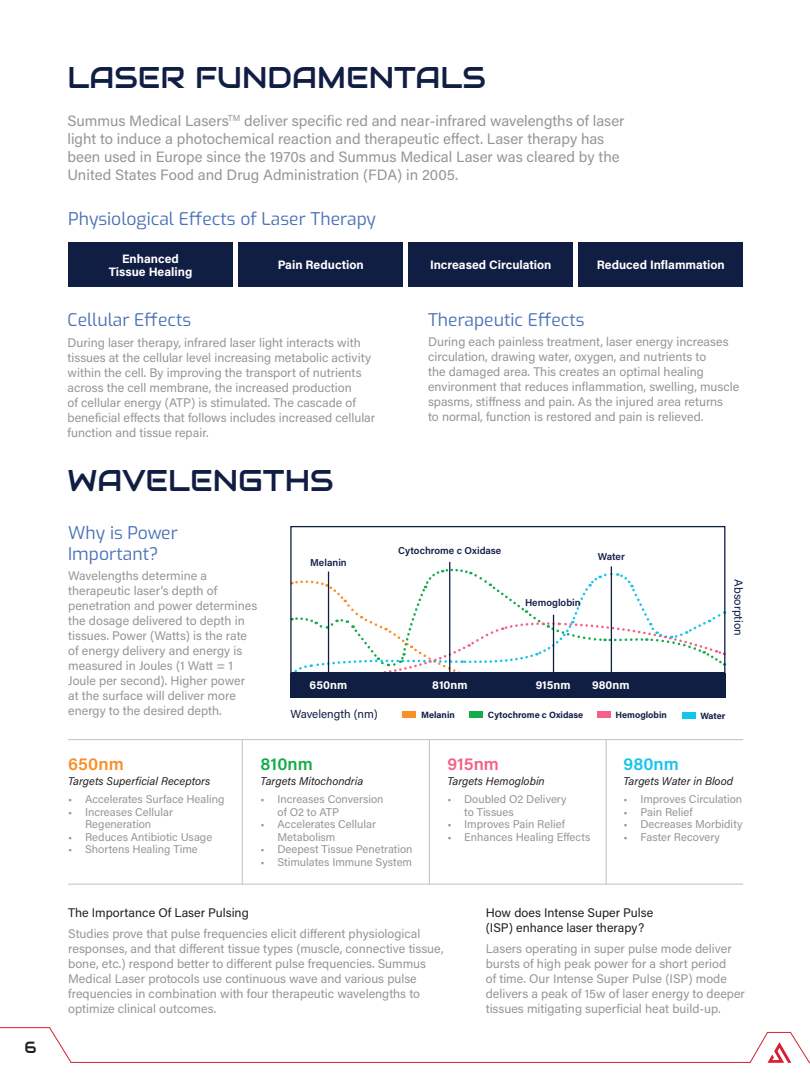
<style>
.page{position:relative;width:810px;height:1080px;background:#fff}
.page>*{position:absolute;margin:0;border:0;box-sizing:border-box;transform-origin:0 0}
.t1{font:30px "Audiowide";color:#111e44}
.t2{font:100 17.5px/21px "Exo";color:#4d73b8}
.t3{font:17.5px "Acumin Variable Concept";letter-spacing:.045em;color:#f98f28}
.t4{font:17.5px "Acumin Variable Concept";letter-spacing:.04em;color:#13ad49}
.t5{font:17.5px "Acumin Variable Concept";letter-spacing:.04em;color:#f56088}
.t6{font:17.5px "Acumin Variable Concept";letter-spacing:.045em;color:#13c4ed}
.t7{font:16.25px "Audiowide";color:#241f1f}
.t8{font:15px/18px "Acumin Pro";color:#969698}
.t9{font:12.5px/15px "Acumin Pro";color:#969698}
.t10{font:12.5px/15px "Acumin Pro";color:#241f1f}
.t11{font:700 12.25px/13.4px "Acumin Pro";color:#fff;text-align:center}
.t12{font:11.62px "Acumin Pro";color:#111e44}
.t13{font:700 11.62px "Acumin Pro";color:#fff}
.t14{font:11.25px/12.5px "Acumin Variable Concept";letter-spacing:.02em;color:#969698}
.t15{font:11.25px "Acumin Variable Concept";letter-spacing:.015em;color:#241f1f}
.t16{font:600 10px "Acumin Pro";color:#111e44}
.t17{font:700 9.12px "Acumin Pro";color:#111e44}
</style>
<div class="page">
<svg style="left:0;top:1027px;width:810px;height:37px"></svg>
<svg style="left:292px;top:568px;width:434px;height:109px"></svg>
<div style="left:290px;top:526px;width:435px;height:147px;border:1px solid #111e44"></div>
<hr style="left:611px;top:566px;width:1px;height:110px;background:#111e44">
<hr style="left:553px;top:615px;width:1px;height:61px;background:#111e44">
<hr style="left:449px;top:562px;width:1px;height:114px;background:#111e44">
<hr style="left:328px;top:572px;width:1px;height:105px;background:#111e44">
<div style="left:290px;top:673px;width:435px;height:25px;background:#111e44"></div>
<div style="left:402px;top:711px;width:14px;height:7px;background:#f98f28"></div>
<div style="left:469px;top:712px;width:14px;height:6px;background:#13ad49"></div>
<div style="left:597px;top:712px;width:14px;height:6px;background:#f56088"></div>
<div style="left:682px;top:712px;width:14px;height:7px;background:#13c4ed"></div>
<div style="left:68px;top:243px;width:165px;height:44px;background:#111e44"></div>
<div style="left:408px;top:243px;width:165px;height:44px;background:#111e44"></div>
<div style="left:578px;top:243px;width:165px;height:44px;background:#111e44"></div>
<div style="left:238px;top:243px;width:165px;height:44px;background:#111e44"></div>
<hr style="left:68px;top:884px;width:675px;height:1px;background:#c0bfc1">
<hr style="left:68px;top:739px;width:675px;height:1px;background:#c0bfc1">
<hr style="left:242px;top:740px;width:1px;height:144px;background:#c0bfc1">
<hr style="left:429px;top:740px;width:1px;height:144px;background:#c0bfc1">
<hr style="left:606px;top:740px;width:1px;height:144px;background:#c0bfc1">
<h3 class="t7" style="left:25px;top:1037px;width:14px">6</h3>
<h1 class="t1" style="left:68px;top:59px;width:420px">LASER FUNDAMENTALS</h1>
<p class="t8" style="left:67px;top:111px;width:559px">Summus Medical Lasers<sup>TM</sup> deliver specific red and near-infrared wavelengths of laser light to induce a photochemical reaction and therapeutic effect. Laser therapy has been used in Europe since the 1970s and Summus Medical Laser was cleared by the United States Food and Drug Administration (FDA) in 2005.</p>
<h2 class="t2" style="left:68px;top:207px;width:309px">Physiological Effects of Laser Therapy</h2>
<p class="t11" style="left:109px;top:251px;width:85px">Enhanced<br>Tissue Healing</p>
<p class="t11" style="left:278px;top:258px;width:87px">Pain Reduction</p>
<p class="t11" style="left:430px;top:258px;width:123px">Increased Circulation</p>
<p class="t11" style="left:597px;top:258px;width:130px">Reduced Inflammation</p>
<h2 class="t2" style="left:68px;top:308px;width:125px">Cellular Effects</h2>
<p class="t9" style="left:68px;top:334px;width:309px">During laser therapy, infrared laser light interacts with tissues at the cellular level increasing metabolic activity within the cell. By improving the transport of nutrients across the cell membrane, the increased production<br>of cellular energy (ATP) is stimulated. The cascade of beneficial effects that follows includes increased cellular function and tissue repair.</p>
<h1 class="t1" style="left:68px;top:462px;width:268px">WAVELENGTHS</h1>
<h2 class="t2" style="left:428px;top:308px;width:158px">Therapeutic Effects</h2>
<p class="t9" style="left:428px;top:334px;width:313px">During each painless treatment, laser energy increases circulation, drawing water, oxygen, and nutrients to<br>the damaged area. This creates an optimal healing environment that reduces inflammation, swelling, muscle spasms, stiffness and pain. As the injured area returns<br>to normal, function is restored and pain is relieved.</p>
<h2 class="t2" style="left:68px;top:521px;width:111px">Why is Power<br>Important?</h2>
<p class="t9" style="left:68px;top:568px;width:191px">Wavelengths determine a therapeutic laser’s depth of penetration and power determines the dosage delivered to depth in tissues. Power (Watts) is the rate of energy delivery and energy is measured in Joules (1 Watt = 1<br>Joule per second). Higher power at the surface will deliver more energy to the desired depth.</p>
<p class="t16" style="left:310px;top:555px;width:38px">Melanin</p>
<p class="t16" style="left:398px;top:543px;width:105px">Cytochrome c Oxidase</p>
<p class="t16" style="left:525px;top:595px;width:57px">Hemoglobin</p>
<p class="t16" style="left:598px;top:549px;width:28px">Water</p>
<p class="t12" style="left:747px;top:579px;width:58px;rotate:90deg">Absorption</p>
<p class="t13" style="left:310px;top:676px;width:39px">650nm</p>
<p class="t13" style="left:432px;top:676px;width:37px">810nm</p>
<p class="t13" style="left:536px;top:676px;width:37px">915nm</p>
<p class="t13" style="left:592px;top:676px;width:39px">980nm</p>
<p class="t12" style="left:290px;top:706px;width:89px">Wavelength (nm)</p>
<p class="t17" style="left:421px;top:708px;width:35px">Melanin</p>
<p class="t17" style="left:488px;top:708px;width:97px">Cytochrome c Oxidase</p>
<p class="t17" style="left:616px;top:708px;width:53px">Hemoglobin</p>
<p class="t17" style="left:701px;top:709px;width:26px">Water</p>
<h2 class="t3" style="left:68px;top:752px;width:56px">650nm</h2>
<p class="t15" style="left:68px;top:773px;width:143px">Targets Superficial Receptors</p>
<p class="t14" style="left:68px;top:792px;width:158px">• Accelerates Surface Healing</p>
<p class="t14" style="left:68px;top:805px;width:106px;text-align:center">• Increases Cellular<br>Regeneration</p>
<p class="t14" style="left:68px;top:830px;width:145px">• Reduces Antibiotic Usage</p>
<p class="t14" style="left:68px;top:842px;width:131px">• Shortens Healing Time</p>
<h2 class="t4" style="left:261px;top:752px;width:53px">810nm</h2>
<p class="t15" style="left:261px;top:773px;width:104px">Targets Mitochondria</p>
<p class="t14" style="left:278px;top:792px;width:107px;text-indent:-17px">• Increases Conversion of O2 to ATP</p>
<p class="t14" style="left:278px;top:817px;width:100px;text-indent:-17px">• Accelerates Cellular<br>Metabolism</p>
<p class="t14" style="left:261px;top:842px;width:153px">• Deepest Tissue Penetration</p>
<p class="t14" style="left:261px;top:855px;width:153px">• Stimulates Immune System</p>
<h2 class="t5" style="left:447px;top:752px;width:53px">915nm</h2>
<p class="t15" style="left:447px;top:773px;width:99px">Targets Hemoglobin</p>
<p class="t14" style="left:464px;top:792px;width:104px;text-indent:-17px">• Doubled O2 Delivery to Tissues</p>
<p class="t14" style="left:447px;top:817px;width:119px">• Improves Pain Relief</p>
<p class="t14" style="left:447px;top:830px;width:144px">• Enhances Healing Effects</p>
<h2 class="t6" style="left:624px;top:752px;width:56px">980nm</h2>
<p class="t15" style="left:624px;top:773px;width:111px">Targets Water in Blood</p>
<p class="t14" style="left:624px;top:792px;width:120px">• Improves Circulation</p>
<p class="t14" style="left:624px;top:805px;width:70px">• Pain Relief</p>
<p class="t14" style="left:624px;top:817px;width:120px">• Decreases Morbidity</p>
<p class="t14" style="left:624px;top:830px;width:98px">• Faster Recovery</p>
<p class="t10" style="left:68px;top:905px;width:182px">The Importance Of Laser Pulsing</p>
<p class="t9" style="left:68px;top:925px;width:377px">Studies prove that pulse frequencies elicit different physiological responses, and that different tissue types (muscle, connective tissue, bone, etc.) respond better to different pulse frequencies. Summus Medical Laser protocols use continuous wave and various pulse frequencies in combination with four therapeutic wavelengths to optimize clinical outcomes.</p>
<p class="t10" style="left:486px;top:905px;width:169px">How does Intense Super Pulse (ISP) enhance laser therapy?</p>
<p class="t9" style="left:486px;top:940px;width:261px">Lasers operating in super pulse mode deliver bursts of high peak power for a short period<br>of time. Our Intense Super Pulse (ISP) mode delivers a peak of 15w of laser energy to deeper tissues mitigating superficial heat build-up.</p>
</div>
